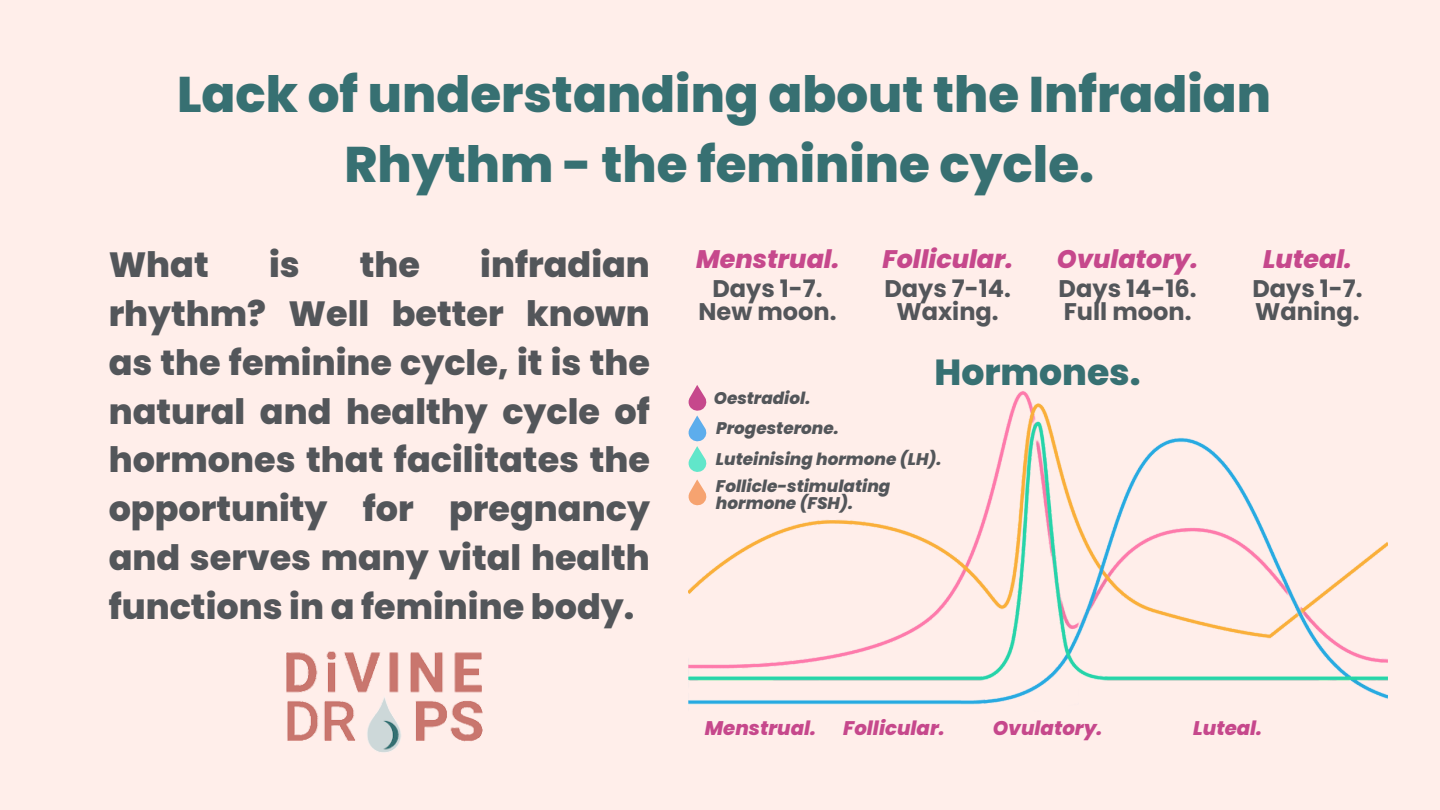
<style>
.page{position:relative;width:1440px;height:810px;background:#ffeeea}
.page>*{position:absolute;margin:0;border:0;box-sizing:border-box;transform-origin:0 0}
.t1{font:800 50px/69.8px "Poppins";color:#377072;text-align:center}
.t2{font:800 36.2px "Poppins";color:#377072}
.t3{font:800 35px/48.8px "Poppins";color:#53565a;text-align:justify}
.t4{font:italic 800 25.4px "Poppins";color:#c6488c}
.t5{font:700 24.1px "Poppins";color:#53565a}
.t6{font:italic 800 19.7px "Poppins";color:#c6488c}
.t7{font:italic 800 16.8px/17px "Poppins";color:#53565a}
</style>
<div class="page">
<img style="left:286px;top:651px;width:197px;height:102px">
<img style="left:689px;top:391px;width:699px;height:314px">
<svg style="left:688px;top:385px;width:20px;height:88px"></svg>
<svg style="left:688px;top:479px;width:20px;height:27px"></svg>
<p class="t1" style="left:177px;top:60px;width:1096px">Lack of understanding about the Infradian<br>Rhythm - the feminine cycle.</p>
<p class="t3" style="left:109px;top:241px;width:543px;text-indent:372px">infradian rhythm? Well better known as the feminine cycle, it is the natural and healthy cycle of hormones that facilitates the opportunity for pregnancy and serves many vital health functions in a feminine body.</p>
<p class="t4" style="left:696px;top:242px;width:145px">Menstrual.</p>
<p class="t4" style="left:883px;top:242px;width:132px">Follicular.</p>
<p class="t4" style="left:1057px;top:242px;width:143px">Ovulatory.</p>
<p class="t4" style="left:1263px;top:242px;width:90px">Luteal.</p>
<p class="t3" style="left:109px;top:241px;width:102px">What</p>
<p class="t3" style="left:269px;top:241px;width:32px">is</p>
<p class="t3" style="left:360px;top:241px;width:62px">the</p>
<p class="t5" style="left:1059px;top:271px;width:139px">Days 14-16.</p>
<p class="t5" style="left:1064px;top:294px;width:129px">Full moon.</p>
<p class="t5" style="left:712px;top:271px;width:112px">Days 1-7.</p>
<p class="t5" style="left:698px;top:294px;width:139px">New moon.</p>
<p class="t5" style="left:884px;top:271px;width:128px">Days 7-14.</p>
<p class="t5" style="left:896px;top:294px;width:104px">Waxing.</p>
<p class="t5" style="left:1252px;top:271px;width:112px">Days 1-7.</p>
<p class="t5" style="left:1255px;top:294px;width:106px">Waning.</p>
<p class="t2" style="left:934px;top:347px;width:208px">Hormones.</p>
<p class="t7" style="left:714px;top:389px;width:98px">Oestradiol.</p>
<p class="t7" style="left:716px;top:420px;width:124px">Progesterone.</p>
<p class="t7" style="left:716px;top:451px;width:227px">Luteinising hormone (LH).</p>
<p class="t7" style="left:716px;top:477px;width:176px">Follicle-stimulating hormone (FSH).</p>
<p class="t6" style="left:705px;top:714px;width:113px">Menstrual.</p>
<p class="t6" style="left:843px;top:714px;width:103px">Follicular.</p>
<p class="t6" style="left:993px;top:714px;width:111px">Ovulatory.</p>
<p class="t6" style="left:1193px;top:714px;width:71px">Luteal.</p>
</div>
